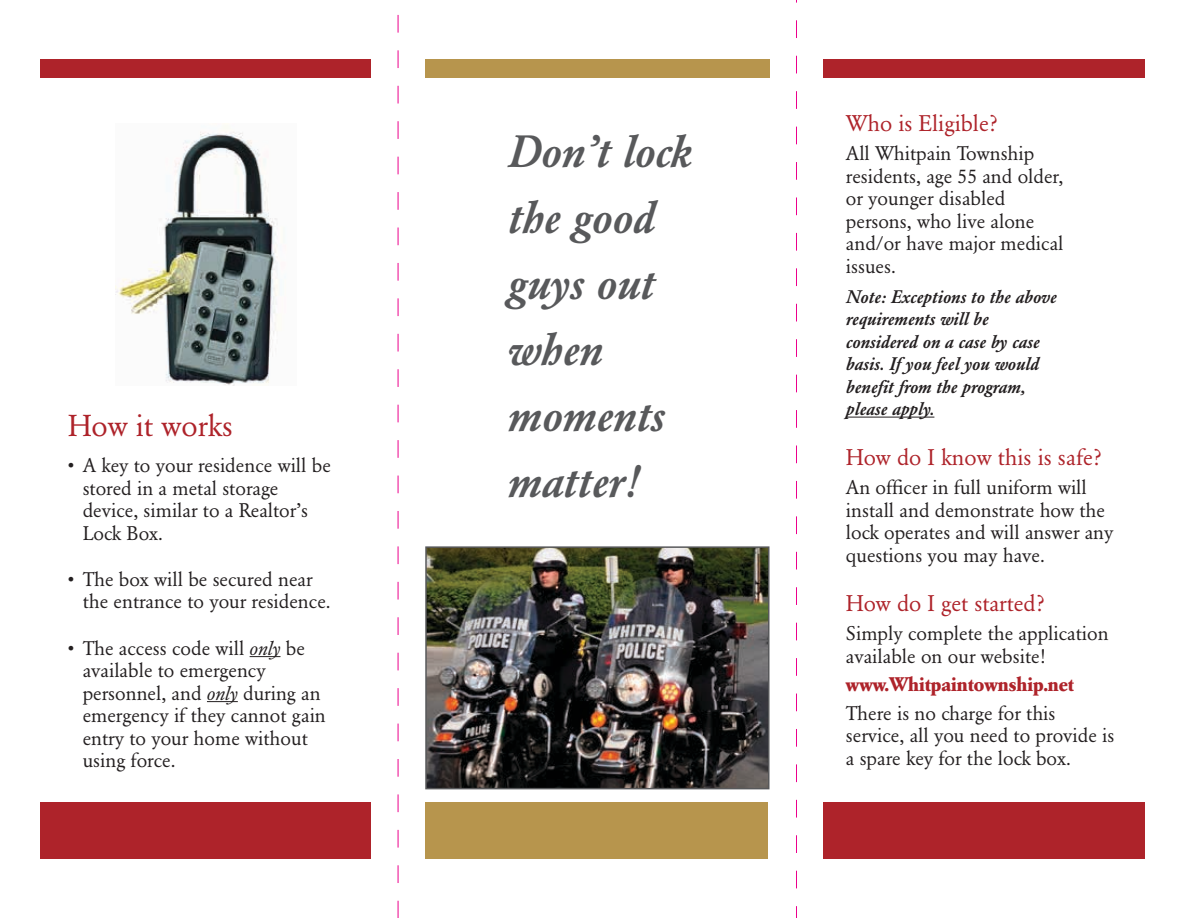
<style>
.page{position:relative;width:1188px;height:918px;background:#fff}
.page>*{position:absolute;margin:0;border:0;box-sizing:border-box;transform-origin:0 0}
.t1{font:italic 500 45px/66px "Garamond BE";color:#58595b}
.t2{font:30px "Garamond BE";color:#ae232a}
.t3{font:22.5px "Garamond BE";color:#ae232a}
.t4{font:19.5px/22.5px "Garamond BE";color:#231f20}
.t5{font:700 19.5px "Garamond BE";color:#ae232a}
.t6{font:italic 500 18px/22.5px "Garamond BE";color:#231f20}
.s1{font-style:italic}
</style>
<div class="page">
<hr style="left:846px;top:417px;width:88px;height:1px;background:#231f20">
<div style="left:824px;top:802px;width:321px;height:57px;background:#ae232a"></div>
<img style="left:428px;top:549px;width:339px;height:237px">
<div style="left:425px;top:546px;width:345px;height:243px;border:2px solid #58595b"></div>
<div style="left:40px;top:802px;width:331px;height:57px;background:#ae232a"></div>
<div style="left:425px;top:802px;width:343px;height:57px;background:#b7954d"></div>
<hr style="left:250px;top:656px;width:31px;height:1px;background:#231f20">
<hr style="left:207px;top:701px;width:31px;height:1px;background:#231f20">
<img style="left:116px;top:125px;width:162px;height:260px">
<div style="left:425px;top:59px;width:345px;height:19px;background:#b7954d"></div>
<div style="left:824px;top:59px;width:321px;height:19px;background:#ae232a"></div>
<div style="left:40px;top:59px;width:331px;height:19px;background:#ae232a"></div>
<svg style="left:398px;top:14px;width:1px;height:904px"></svg>
<svg style="left:796px;top:0;width:1px;height:918px"></svg>
<h2 class="t2" style="left:68px;top:408px;width:167px">How it works</h2>
<p class="t4" style="left:83px;top:454px;width:250px;text-indent:-15px">• A key to your residence will be stored in a metal storage device, similar to a Realtor’s<br>Lock Box.</p>
<p class="t4" style="left:83px;top:568px;width:250px;text-indent:-15px">• The box will be secured near the entrance to your residence.</p>
<p class="t4" style="left:83px;top:637px;width:245px;text-indent:-15px">• The access code will <span class="s1">only</span> be available to emergency personnel, and <span class="s1">only</span> during an emergency if they cannot gain entry to your home without using force.</p>
<h1 class="t1" style="left:508px;top:118px;width:185px">Don’t lock the good guys out when moments matter!</h1>
<p class="t3" style="left:846px;top:110px;width:153px">Who is Eligible?</p>
<p class="t4" style="left:846px;top:142px;width:219px">All Whitpain Township residents, age 55 and older, or younger disabled persons, who live alone and/or have major medical issues.</p>
<p class="t6" style="left:846px;top:285px;width:212px">Note: Exceptions to the above requirements will be considered on a case by case basis. If you feel you would benefit from the program, please apply.</p>
<p class="t3" style="left:846px;top:444px;width:257px">How do I know this is safe?</p>
<p class="t4" style="left:846px;top:476px;width:269px">An officer in full uniform will install and demonstrate how the lock operates and will answer any questions you may have.</p>
<p class="t3" style="left:846px;top:590px;width:200px">How do I get started?</p>
<p class="t4" style="left:846px;top:622px;width:264px">Simply complete the application available on our website!</p>
<p class="t5" style="left:846px;top:673px;width:229px">www.Whitpaintownship.net</p>
<p class="t4" style="left:846px;top:702px;width:270px">There is no charge for this service, all you need to provide is a spare key for the lock box.</p>
</div>
